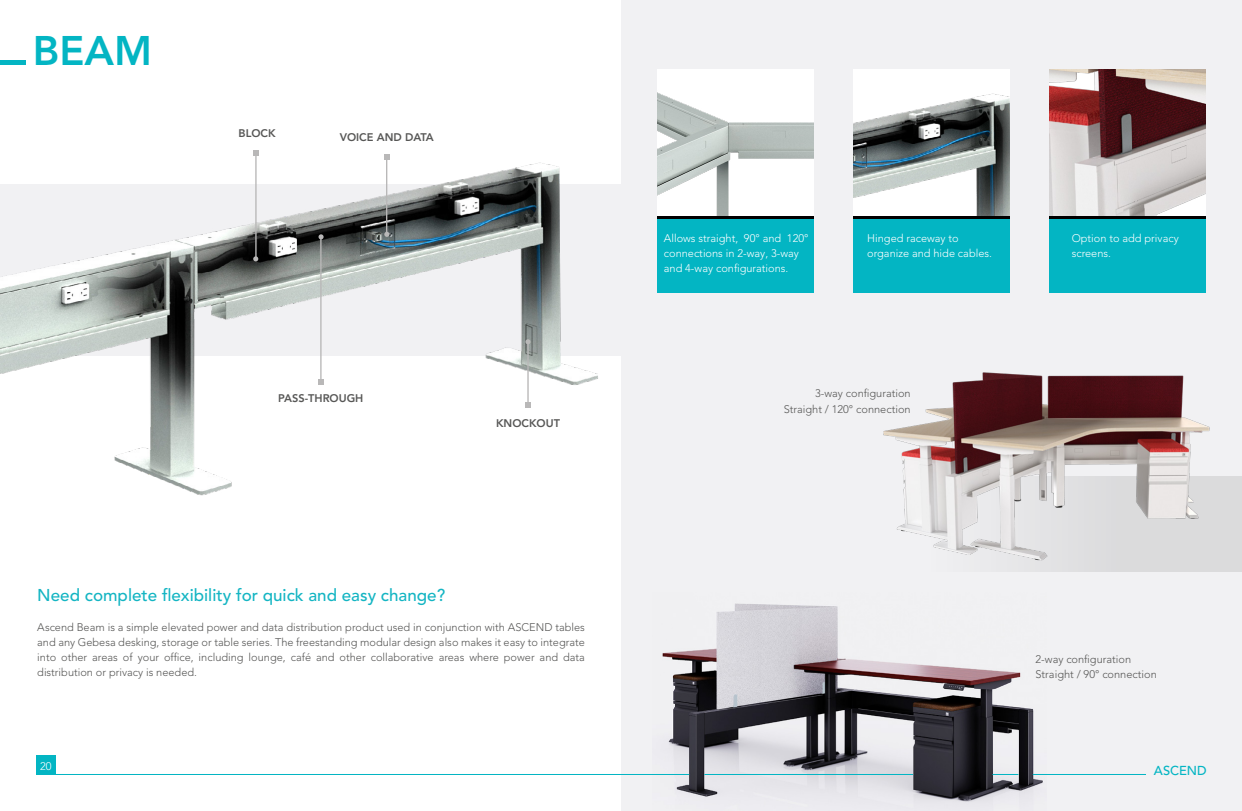
<style>
.page{position:relative;width:1242px;height:811px;background:#fff}
.page>*{position:absolute;margin:0;border:0;box-sizing:border-box;transform-origin:0 0}
.t1{font:800 41px "Avenir LT Pro";color:#03b5c3}
.t2{font:500 17px "Avenir LT Pro";color:#14b5c3}
.t3{font:500 12.9px "Avenir LT Pro";letter-spacing:-.01em;color:#03b5c3}
.t4{font:300 11px/15px "Avenir LT Pro";color:#575756}
.t5{font:300 11px/15px "Avenir LT Pro";color:#fff}
.t6{font:800 11px "Avenir LT Pro";color:#575756}
</style>
<div class="page">
<div style="left:36px;top:755px;width:20px;height:20px;background:#03b5c3"></div>
<div style="left:621px;top:0;width:621px;height:811px;background:#f1f1f3"></div>
<img style="left:662px;top:603px;width:381px;height:202px">
<div style="left:1px;top:184px;width:640px;height:172px;background:#f1f1f3"></div>
<img style="left:1px;top:154px;width:597px;height:342px">
<hr style="left:255px;top:153px;width:2px;height:105px;background:#b9b8b8">
<svg style="left:253px;top:150px;width:6px;height:6px"></svg>
<hr style="left:386px;top:157px;width:1px;height:77px;background:#b9b8b8">
<svg style="left:384px;top:154px;width:5px;height:6px"></svg>
<hr style="left:320px;top:237px;width:1px;height:145px;background:#b9b8b8">
<svg style="left:318px;top:379px;width:6px;height:5px"></svg>
<hr style="left:527px;top:342px;width:2px;height:63px;background:#b9b8b8">
<svg style="left:525px;top:402px;width:6px;height:6px"></svg>
<div style="left:657px;top:217px;width:157px;height:75px;background:#03b5c3"></div>
<div style="left:853px;top:219px;width:157px;height:73px;background:#03b5c3"></div>
<div style="left:1049px;top:219px;width:157px;height:73px;background:#03b5c3"></div>
<img style="left:1049px;top:69px;width:157px;height:148px">
<img style="left:853px;top:69px;width:157px;height:148px">
<img style="left:657px;top:69px;width:157px;height:148px">
<hr style="left:657px;top:217px;width:157px;height:2px;background:#000">
<hr style="left:853px;top:217px;width:157px;height:2px;background:#000">
<hr style="left:1049px;top:217px;width:157px;height:2px;background:#000">
<div style="left:883px;top:476px;width:359px;height:96px;background:#dbdbdc"></div>
<img style="left:883px;top:372px;width:327px;height:199px">
<hr style="left:52px;top:774px;width:637px;height:1px;background:#03b5c3">
<hr style="left:704px;top:774px;width:209px;height:1px;background:#03b5c3">
<svg style="left:992px;top:774px;width:26px;height:1px"></svg>
<hr style="left:1032px;top:774px;width:114px;height:1px;background:#03b5c3">
<div style="left:0;top:60px;width:26px;height:5px;background:#03b5c3"></div>
<svg style="left:253px;top:256px;width:5px;height:5px"></svg>
<svg style="left:384px;top:232px;width:5px;height:5px"></svg>
<svg style="left:524px;top:323px;width:9px;height:34px"></svg>
<svg style="left:318px;top:234px;width:6px;height:5px"></svg>
<h1 class="t1" style="left:33px;top:26px;width:121px">BEAM</h1>
<p class="t6" style="left:239px;top:126px;width:39px">BLOCK</p>
<p class="t6" style="left:340px;top:130px;width:95px">VOICE AND DATA</p>
<p class="t6" style="left:278px;top:392px;width:87px">PASS-THROUGH</p>
<p class="t6" style="left:496px;top:416px;width:65px">KNOCKOUT</p>
<h2 class="t2" style="left:37px;top:585px;width:409px">Need complete flexibility for quick and easy change?</h2>
<p class="t4" style="left:37px;top:620px;width:549px;text-align:justify">Ascend Beam is a simple elevated power and data distribution product used in conjunction with ASCEND tables and any Gebesa desking, storage or table series. The freestanding modular design also makes it easy to integrate into other areas of your office, including lounge, café and other collaborative areas where power and data distribution or privacy is needed.</p>
<p class="t5" style="left:40px;top:758px;width:13px">20</p>
<p class="t5" style="left:664px;top:231px;width:146px">Allows straight, 90° and 120° connections in 2-way, 3-way and 4-way configurations.</p>
<p class="t5" style="left:867px;top:231px;width:126px">Hinged raceway to organize and hide cables.</p>
<p class="t5" style="left:1071px;top:231px;width:108px">Option to add privacy screens.</p>
<p class="t4" style="left:783px;top:386px;width:128px;text-align:right">3-way configuration<br>Straight / 120° connection</p>
<p class="t4" style="left:1035px;top:652px;width:123px">2-way configuration<br>Straight / 90° connection</p>
<p class="t3" style="left:1153px;top:763px;width:54px">ASCEND</p>
</div>
